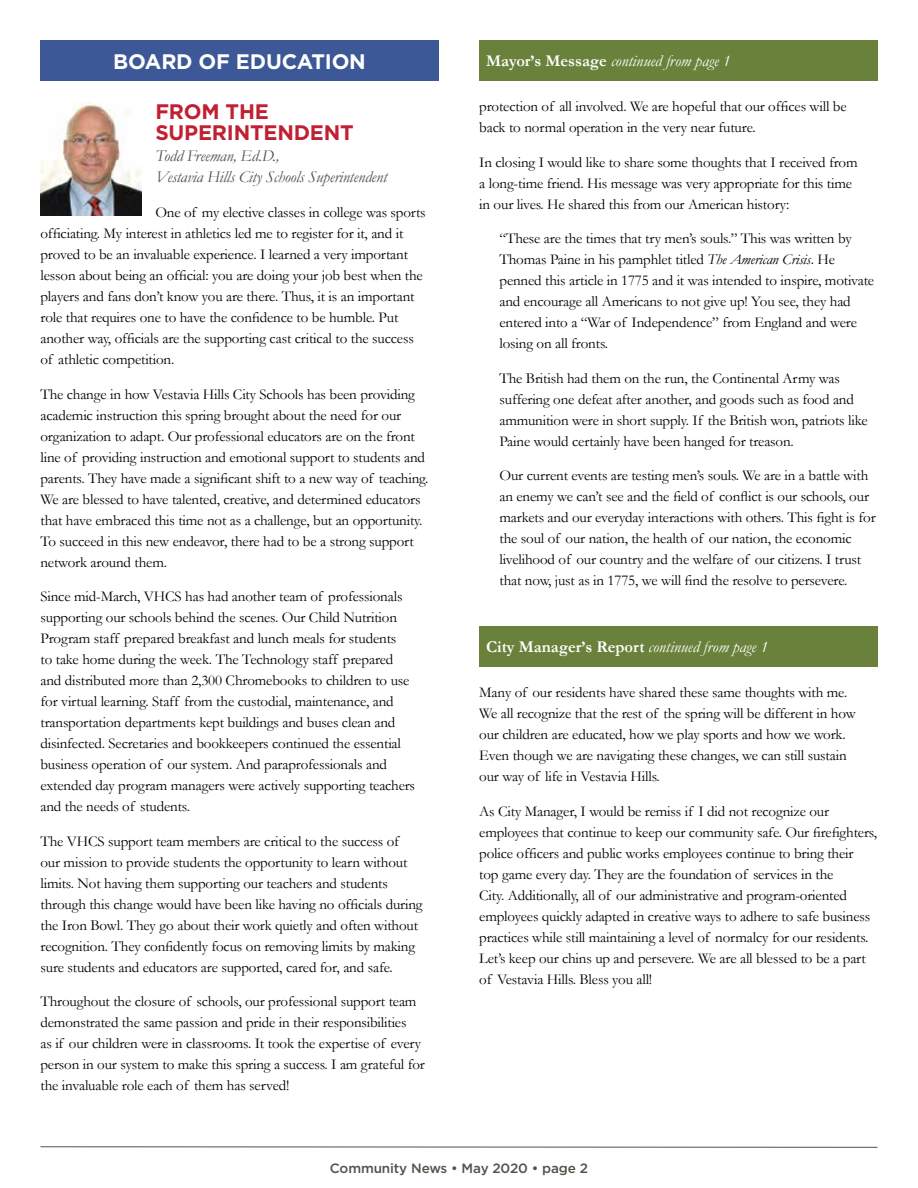
<style>
.page{position:relative;width:918px;height:1188px;background:#fff}
.page>*{position:absolute;margin:0;border:0;box-sizing:border-box;transform-origin:0 0}
.t1{font:700 21px/21px "Gotham";letter-spacing:-.01em;color:#c12032}
.t2{font:700 21px "Gotham";letter-spacing:-.01em;color:#fff}
.t3{font:italic 16.5px/21px "Garamond";letter-spacing:-.01em;color:#51534a}
.t4{font:700 16.5px "Garamond";color:#fff}
.t5{font:italic 16.5px "Garamond";color:#fff}
.t6{font:15px/21px "Garamond";letter-spacing:-.01em;color:#000}
.t7{font:500 13.5px "Gotham";letter-spacing:-.01em;color:#51534a}
.s1{font-weight:700;font-style:normal}
.s2{font-style:italic}
.s3{font-weight:400;font-style:italic}
</style>
<div class="page">
<svg style="left:40px;top:1146px;width:838px;height:2px;background:#a7a8a3"></svg>
<div style="left:40px;top:40px;width:399px;height:41px;background:#3c5896"></div>
<img style="left:40px;top:102px;width:102px;height:114px">
<div style="left:479px;top:40px;width:399px;height:41px;background:#69813b"></div>
<div style="left:479px;top:627px;width:399px;height:40px;background:#69813b"></div>
<h1 class="t2" style="left:113px;top:50px;width:254px">BOARD OF EDUCATION</h1>
<h1 class="t1" style="left:155px;top:100px;width:200px">FROM THE<br>SUPERINTENDENT</h1>
<p class="t3" style="left:155px;top:145px;width:233px">Todd Freeman, Ed.D.,<br>Vestavia Hills City Schools Superintendent</p>
<p class="t6" style="left:40px;top:202px;width:387px;text-indent:115px">One of my elective classes in college was sports officiating. My interest in athletics led me to register for it, and it proved to be an invaluable experience. I learned a very important lesson about being an official: you are doing your job best when the players and fans don’t know you are there. Thus, it is an important role that requires one to have the confidence to be humble. Put another way, officials are the supporting cast critical to the success of athletic competition.</p>
<p class="t6" style="left:40px;top:383px;width:389px">The change in how Vestavia Hills City Schools has been providing academic instruction this spring brought about the need for our organization to adapt. Our professional educators are on the front line of providing instruction and emotional support to students and parents. They have made a significant shift to a new way of teaching.<br>We are blessed to have talented, creative, and determined educators that have embraced this time not as a challenge, but an opportunity.<br>To succeed in this new endeavor, there had to be a strong support network around them.</p>
<p class="t6" style="left:40px;top:586px;width:376px">Since mid-March, VHCS has had another team of professionals supporting our schools behind the scenes. Our Child Nutrition Program staff prepared breakfast and lunch meals for students<br>to take home during the week. The Technology staff prepared and distributed more than 2,300 Chromebooks to children to use for virtual learning. Staff from the custodial, maintenance, and transportation departments kept buildings and buses clean and disinfected. Secretaries and bookkeepers continued the essential business operation of our system. And paraprofessionals and extended day program managers were actively supporting teachers and the needs of students.</p>
<p class="t6" style="left:40px;top:830px;width:384px">The VHCS support team members are critical to the success of<br>our mission to provide students the opportunity to learn without limits. Not having them supporting our teachers and students through this change would have been like having no officials during the Iron Bowl. They go about their work quietly and often without recognition. They confidently focus on removing limits by making sure students and educators are supported, cared for, and safe.</p>
<p class="t6" style="left:40px;top:991px;width:386px">Throughout the closure of schools, our professional support team demonstrated the same passion and pride in their responsibilities<br>as if our children were in classrooms. It took the expertise of every person in our system to make this spring a success. I am grateful for the invaluable role each of them has served!</p>
<p class="t5" style="left:486px;top:51px;width:246px"><span class="s1">Mayor’s Message</span> continued from page 1</p>
<p class="t6" style="left:479px;top:96px;width:369px">protection of all involved. We are hopeful that our offices will be back to normal operation in the very near future.</p>
<p class="t6" style="left:479px;top:151px;width:380px">In closing I would like to share some thoughts that I received from a long-time friend. His message was very appropriate for this time in our lives. He shared this from our American history:</p>
<p class="t6" style="left:500px;top:228px;width:376px">“These are the times that try men’s souls.” This was written by Thomas Paine in his pamphlet titled <span class="s2">The American Crisis</span>. He penned this article in 1775 and it was intended to inspire, motivate and encourage all Americans to not give up! You see, they had entered into a “War of Independence” from England and were losing on all fronts.</p>
<p class="t6" style="left:500px;top:367px;width:370px">The British had them on the run, the Continental Army was suffering one defeat after another, and goods such as food and ammunition were in short supply. If the British won, patriots like Paine would certainly have been hanged for treason.</p>
<p class="t6" style="left:500px;top:465px;width:378px">Our current events are testing men’s souls. We are in a battle with an enemy we can’t see and the field of conflict is our schools, our markets and our everyday interactions with others. This fight is for the soul of our nation, the health of our nation, the economic livelihood of our country and the welfare of our citizens. I trust that now, just as in 1775, we will find the resolve to persevere.</p>
<p class="t4" style="left:486px;top:637px;width:284px">City Manager’s Report <span class="s3">continued from page 1</span></p>
<p class="t6" style="left:479px;top:682px;width:378px">Many of our residents have shared these same thoughts with me.<br>We all recognize that the rest of the spring will be different in how our children are educated, how we play sports and how we work.<br>Even though we are navigating these changes, we can still sustain our way of life in Vestavia Hills.</p>
<p class="t6" style="left:479px;top:800px;width:399px">As City Manager, I would be remiss if I did not recognize our employees that continue to keep our community safe. Our firefighters, police officers and public works employees continue to bring their<br>top game every day. They are the foundation of services in the<br>City. Additionally, all of our administrative and program-oriented employees quickly adapted in creative ways to adhere to safe business practices while still maintaining a level of normalcy for our residents.<br>Let’s keep our chins up and persevere. We are all blessed to be a part of Vestavia Hills. Bless you all!</p>
<p class="t7" style="left:330px;top:1160px;width:260px">Community News • May 2020 • page 2</p>
</div>
